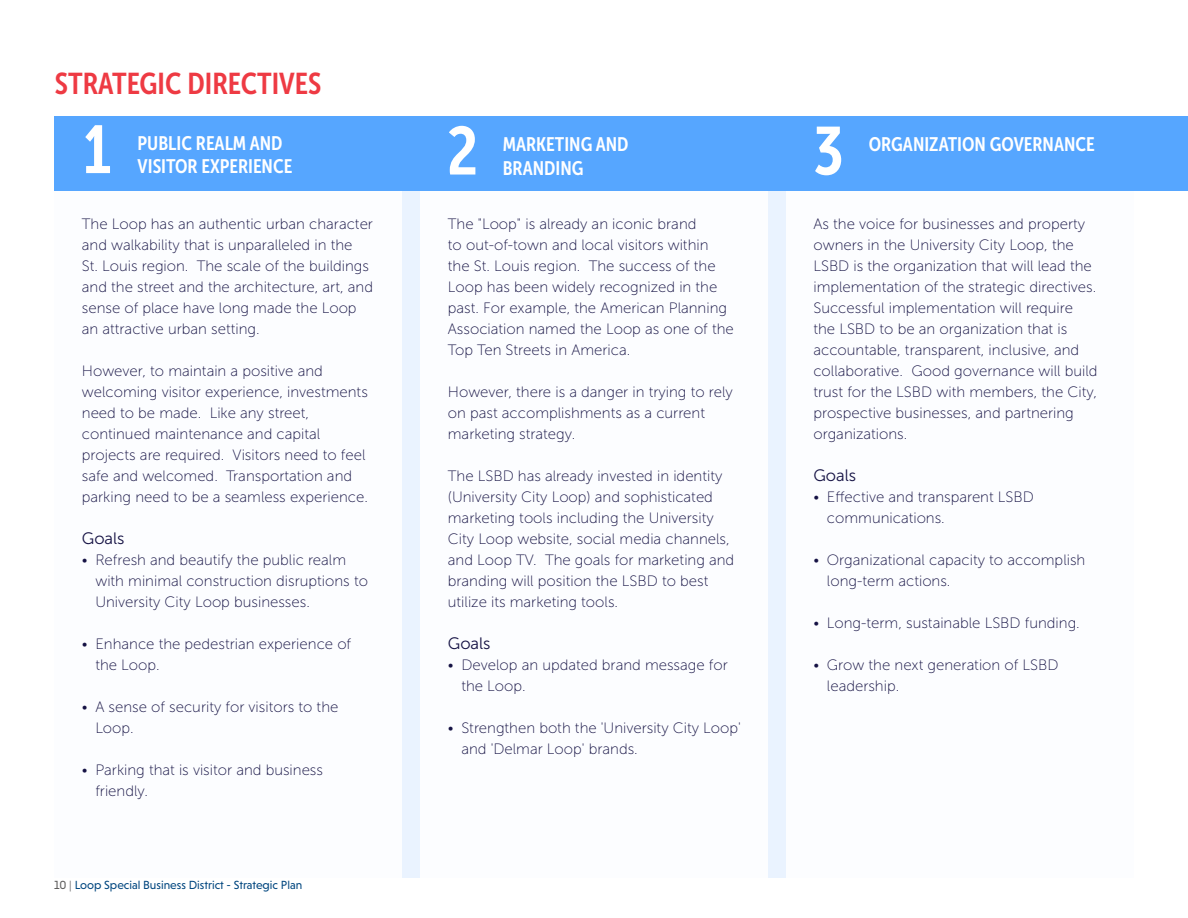
<style>
.page{position:relative;width:1188px;height:918px;background:#fff}
.page>*{position:absolute;margin:0;border:0;box-sizing:border-box;transform-origin:0 0}
.t1{font:67.5px "Museo Sans Cond 700";color:#fff}
.t2{font:30px "Museo Sans Cond 700";color:#ee3a43}
.t3{font:19.5px "Museo Sans Cond 700";color:#fff}
.t4{font:16.5px "Museo Sans 300";color:#151244}
.t5{font:15px/21px "Museo Sans 100";color:#151244}
.t6{font:12px "Niveau Grotesk";color:#00467f}
.s1{color:#5c5b5b}
.s2{color:#6f7073}
</style>
<div class="page">
<div style="left:55px;top:191px;width:1079px;height:687px;background:#eaf3ff"></div>
<div style="left:55px;top:191px;width:347px;height:687px;background:#fff"></div>
<div style="left:420px;top:191px;width:348px;height:687px;background:#fff"></div>
<div style="left:786px;top:191px;width:348px;height:687px;background:#fff"></div>
<div style="left:55px;top:117px;width:1133px;height:74px;background:#56a6ff"></div>
<p class="t2" style="left:55px;top:67px;width:268px">STRATEGIC DIRECTIVES</p>
<p class="t1" style="left:82px;top:112px;width:32px">1</p>
<p class="t3" style="left:138px;top:132px;width:146px">PUBLIC REALM AND</p>
<p class="t3" style="left:138px;top:155px;width:156px">VISITOR EXPERIENCE</p>
<p class="t5" style="left:82px;top:214px;width:293px">The Loop has an authentic urban character and walkability that is unparalleled in the<br>St. Louis region. The scale of the buildings and the street and the architecture, art, and sense of place have long made the Loop an attractive urban setting.</p>
<p class="t5" style="left:82px;top:361px;width:288px">However, to maintain a positive and welcoming visitor experience, investments need to be made. Like any street, continued maintenance and capital projects are required. Visitors need to feel safe and welcomed. Transportation and parking need to be a seamless experience.</p>
<p class="t4" style="left:82px;top:530px;width:44px">Goals</p>
<p class="t5" style="left:95px;top:550px;width:274px;text-indent:-14px">• Refresh and beautify the public realm with minimal construction disruptions to<br>University City Loop businesses.</p>
<p class="t5" style="left:95px;top:634px;width:257px;text-indent:-14px">• Enhance the pedestrian experience of the Loop.</p>
<p class="t5" style="left:95px;top:697px;width:245px;text-indent:-14px">• A sense of security for visitors to the<br>Loop.</p>
<p class="t5" style="left:95px;top:760px;width:229px;text-indent:-14px">• Parking that is visitor and business friendly.</p>
<p class="t6" style="left:54px;top:878px;width:250px"><span class="s1">10</span> <span class="s2">|</span> Loop Special Business District - Strategic Plan</p>
<p class="t1" style="left:447px;top:114px;width:32px">2</p>
<p class="t3" style="left:503px;top:134px;width:127px">MARKETING AND</p>
<p class="t3" style="left:503px;top:157px;width:82px">BRANDING</p>
<p class="t5" style="left:448px;top:214px;width:287px">The "Loop" is already an iconic brand<br>to out-of-town and local visitors within the St. Louis region. The success of the Loop has been widely recognized in the past. For example, the American Planning Association named the Loop as one of the Top Ten Streets in America.</p>
<p class="t5" style="left:448px;top:382px;width:286px">However, there is a danger in trying to rely on past accomplishments as a current marketing strategy.</p>
<p class="t5" style="left:448px;top:466px;width:288px">The LSBD has already invested in identity (University City Loop) and sophisticated marketing tools including the University City Loop website, social media channels, and Loop TV. The goals for marketing and branding will position the LSBD to best utilize its marketing tools.</p>
<p class="t4" style="left:448px;top:635px;width:44px">Goals</p>
<p class="t5" style="left:461px;top:655px;width:268px;text-indent:-14px">• Develop an updated brand message for the Loop.</p>
<p class="t5" style="left:461px;top:718px;width:281px;text-indent:-14px">• Strengthen both the 'University City Loop' and 'Delmar Loop' brands.</p>
<p class="t1" style="left:813px;top:114px;width:32px">3</p>
<p class="t3" style="left:869px;top:134px;width:227px">ORGANIZATION GOVERNANCE</p>
<p class="t5" style="left:813px;top:214px;width:286px">As the voice for businesses and property owners in the University City Loop, the LSBD is the organization that will lead the implementation of the strategic directives.<br>Successful implementation will require the LSBD to be an organization that is accountable, transparent, inclusive, and collaborative. Good governance will build trust for the LSBD with members, the City, prospective businesses, and partnering organizations.</p>
<p class="t4" style="left:813px;top:467px;width:44px">Goals</p>
<p class="t5" style="left:827px;top:487px;width:209px;text-indent:-14px">• Effective and transparent LSBD communications.</p>
<p class="t5" style="left:827px;top:550px;width:260px;text-indent:-14px">• Organizational capacity to accomplish long-term actions.</p>
<p class="t5" style="left:813px;top:613px;width:268px">• Long-term, sustainable LSBD funding.</p>
<p class="t5" style="left:827px;top:655px;width:233px;text-indent:-14px">• Grow the next generation of LSBD leadership.</p>
</div>
